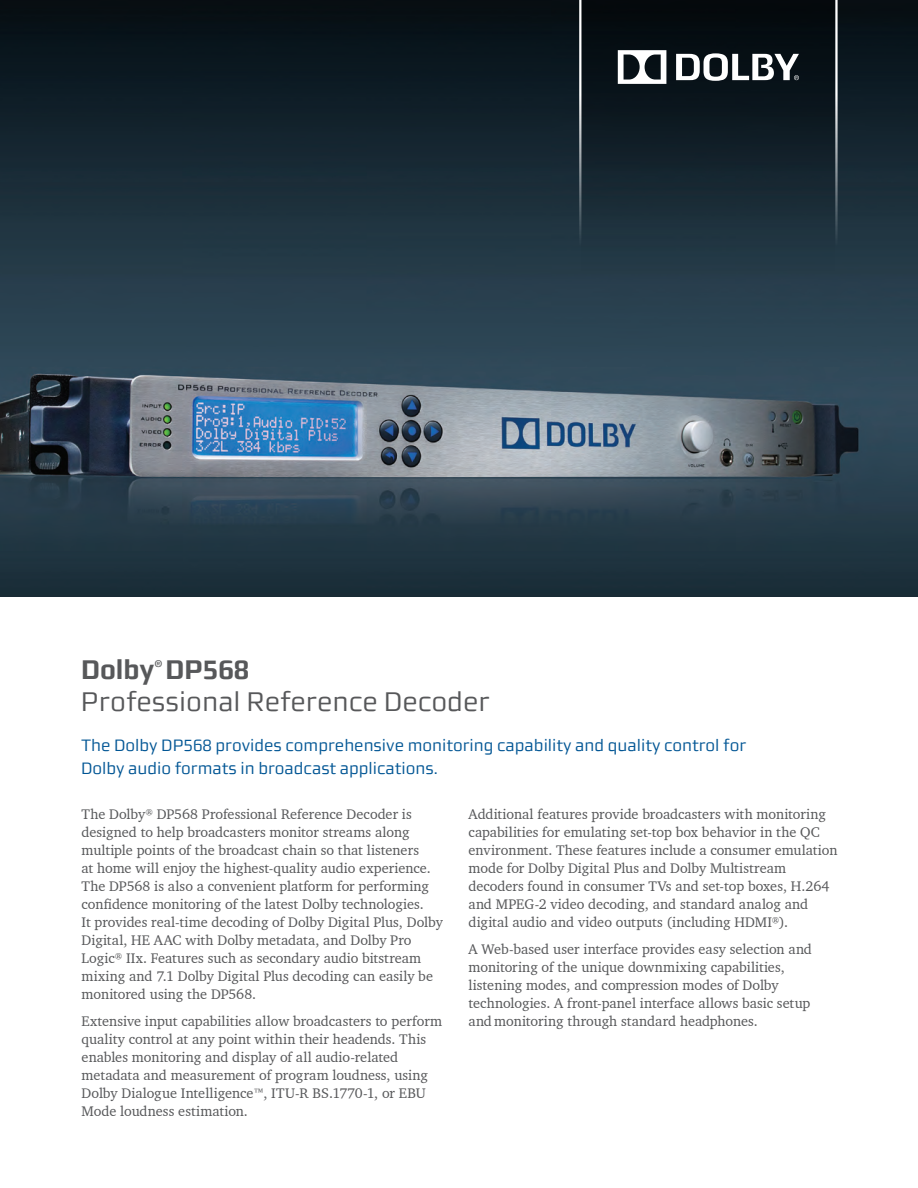
<style>
.page{position:relative;width:918px;height:1188px;background:#fff}
.page>*{position:absolute;margin:0;border:0;box-sizing:border-box;transform-origin:0 0}
.t1{font:27px/31.5px "Morgan Sn Lining";color:#57585a}
.t2{font:16.5px/22.5px "Morgan Sn Lining";color:#005594}
.t3{font:14.25px/18px "Charter BT Pro";color:#57585a}
.s1{font-weight:700}
</style>
<div class="page">
<img style="left:0;top:0;width:918px;height:596px">
<div style="left:581px;top:0;width:254px;height:332px;background:linear-gradient(to bottom,#000407,#2c4555)"></div>
<hr style="left:579px;top:0;width:2px;height:309px;background:#fff">
<hr style="left:835px;top:0;width:3px;height:309px;background:#fff">
<svg style="left:618px;top:50px;width:48px;height:34px"></svg>
<svg style="left:676px;top:53px;width:123px;height:28px"></svg>
<h1 class="t1" style="left:81px;top:654px;width:410px"><span class="s1">Dolby</span><sup>®</sup> <span class="s1">DP568<br></span>Professional Reference Decoder</h1>
<p class="t2" style="left:81px;top:734px;width:667px">The Dolby DP568 provides comprehensive monitoring capability and quality control for<br>Dolby audio formats in broadcast applications.</p>
<p class="t3" style="left:82px;top:805px;width:363px">The Dolby<sup>®</sup> DP568 Professional Reference Decoder is designed to help broadcasters monitor streams along multiple points of the broadcast chain so that listeners<br>at home will enjoy the highest-quality audio experience.<br>The DP568 is also a convenient platform for performing confidence monitoring of the latest Dolby technologies.<br>It provides real-time decoding of Dolby Digital Plus, Dolby Digital, HE AAC with Dolby metadata, and Dolby Pro Logic<sup>®</sup> IIx. Features such as secondary audio bitstream mixing and 7.1 Dolby Digital Plus decoding can easily be monitored using the DP568.</p>
<p class="t3" style="left:82px;top:1012px;width:362px">Extensive input capabilities allow broadcasters to perform quality control at any point within their headends. This enables monitoring and display of all audio-related metadata and measurement of program loudness, using Dolby Dialogue Intelligence™, ITU-R BS.1770-1, or EBU Mode loudness estimation.</p>
<p class="t3" style="left:469px;top:805px;width:370px">Additional features provide broadcasters with monitoring capabilities for emulating set-top box behavior in the QC environment. These features include a consumer emulation mode for Dolby Digital Plus and Dolby Multistream decoders found in consumer TVs and set-top boxes, H.264 and MPEG-2 video decoding, and standard analog and digital audio and video outputs (including HDMI<sup>®</sup>).</p>
<p class="t3" style="left:469px;top:940px;width:345px">A Web-based user interface provides easy selection and monitoring of the unique downmixing capabilities, listening modes, and compression modes of Dolby technologies. A front-panel interface allows basic setup and monitoring through standard headphones.</p>
</div>
